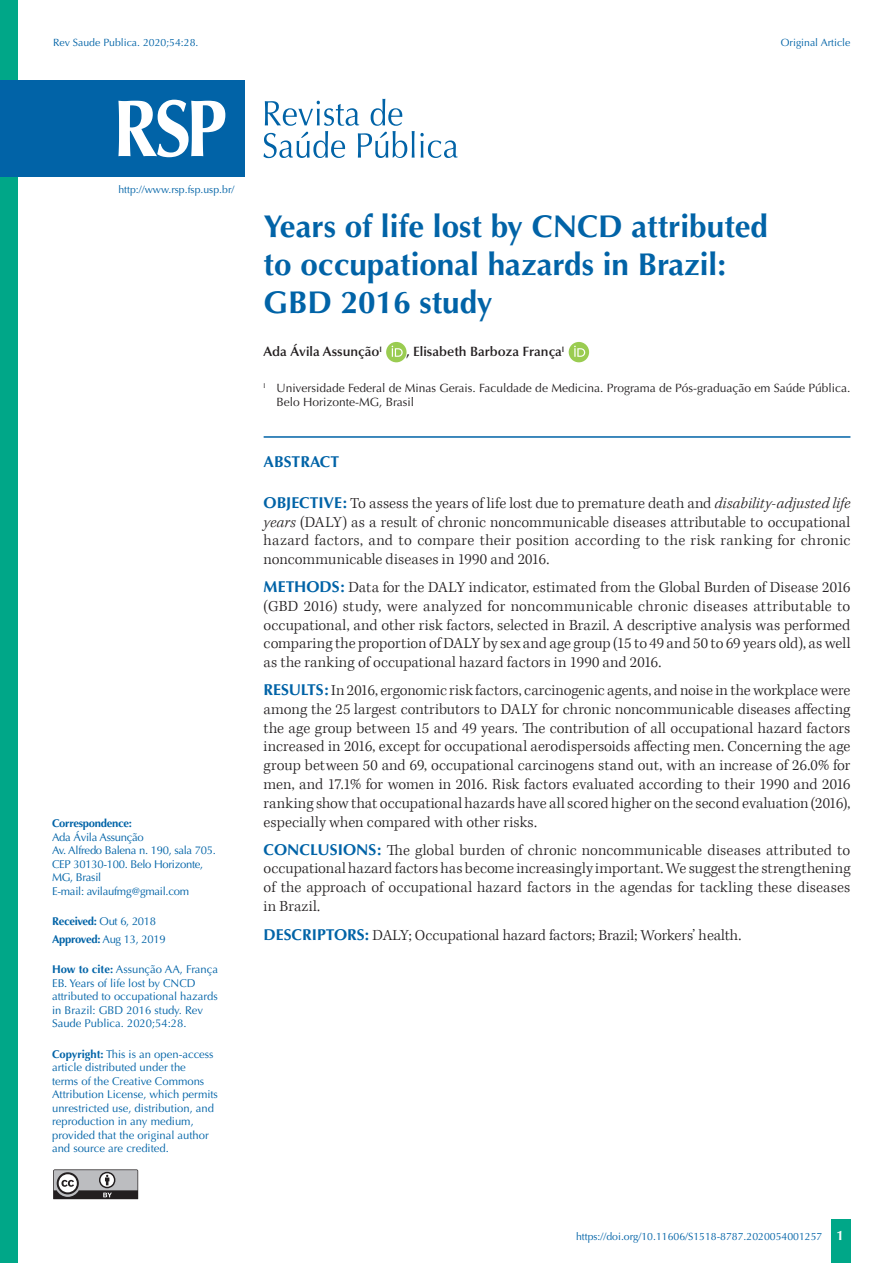
<style>
.page{position:relative;width:893px;height:1263px;background:#fff}
.page>*{position:absolute;margin:0;border:0;box-sizing:border-box;transform-origin:0 0}
.Título_1_-_Principal{font:700 31.5px/37.8px "Optima";color:#0163a7}
.Resumo_Texto{font:300 15.75px/18.9px "Kepler Std";letter-spacing:.01em;color:#231f20;text-align:justify}
.Resumo_Descritores{font:300 15.75px "Kepler Std";color:#231f20}
.Resumo_Título{font:700 15.75px "Optima";color:#0163a7}
.Autores{font:600 13.5px "Optima";color:#231f20}
.Afiliação{font:12px/14.4px "Optima";color:#231f20}
.Correspondência{font:11.25px/13.5px "Optima";color:#0163a7}
.Correspondência-2{font:11.25px/13.5px "Optima";letter-spacing:-.025em;color:#0163a7}
.Correspondência-3{font:700 11.25px "Optima";letter-spacing:-.025em;color:#0163a7}
.Cabeçalho_Rosto{font:10.5px "Optima";color:#0163a7}
.s1{font-weight:700}
.s2{font-weight:400}
.s3{font-family:"Optima";font-weight:700;color:#0163a7}
.s4{font-style:italic}
.s5{font-weight:700;font-size:13.5px;color:#fff}
</style>
<div class="page">
<div style="left:831px;top:1220px;width:20px;height:43px;background:#00a788"></div>
<svg style="left:53px;top:1169px;width:85px;height:30px"></svg>
<div style="left:0;top:0;width:18px;height:1263px;background:#00a788"></div>
<hr style="left:264px;top:436px;width:586px;height:2px;background:#0163a7">
<div style="left:386px;top:342px;width:21px;height:20px;background:#9acc51;border-radius:50%"></div>
<svg style="left:392px;top:346px;width:11px;height:11px"></svg>
<div style="left:569px;top:342px;width:20px;height:20px;background:#9acc51;border-radius:50%"></div>
<svg style="left:574px;top:346px;width:11px;height:11px"></svg>
<svg style="left:263px;top:99px;width:195px;height:59px"></svg>
<div style="left:0;top:80px;width:244px;height:96px;background:#0163a7"></div>
<svg style="left:118px;top:100px;width:107px;height:57px"></svg>
<p class="Cabeçalho_Rosto" style="left:53px;top:36px;width:147px">Rev Saude Publica. 2020;54:28.</p>
<p class="Cabeçalho_Rosto" style="left:781px;top:36px;width:71px">Original Article</p>
<p class="Cabeçalho_Rosto" style="left:118px;top:183px;width:117px">http://www.rsp.fsp.usp.br/</p>
<p class="Correspondência-2" style="left:52px;top:817px;width:165px"><span class="s1">Correspondence:<br></span>Ada Ávila Assunção<br>Av. Alfredo Balena n. 190, sala 705.<br>CEP 30130-100. Belo Horizonte,<br>MG, Brasil<br>E-mail: avilaufmg@gmail.com</p>
<p class="Correspondência-3" style="left:52px;top:915px;width:106px">Received: <span class="s2">Out 6, 2018</span></p>
<p class="Correspondência-2" style="left:52px;top:932px;width:115px"><span class="s1">Approved:</span> Aug 13, 2019</p>
<p class="Correspondência" style="left:52px;top:963px;width:167px"><span class="s1">How to cite:</span> Assunção AA, França<br>EB. Years of life lost by CNCD attributed to occupational hazards in Brazil: GBD 2016 study. Rev<br>Saude Publica. 2020;54:28.</p>
<p class="Correspondência" style="left:52px;top:1047px;width:167px"><span class="s1">Copyright:</span> This is an open-access article distributed under the<br>terms of the Creative Commons<br>Attribution License, which permits unrestricted use, distribution, and reproduction in any medium, provided that the original author and source are credited.</p>
<p class="Título_1_-_Principal" style="left:264px;top:208px;width:506px">Years of life lost by CNCD attributed to occupational hazards in Brazil:<br>GBD 2016 study</p>
<p class="Autores" style="left:264px;top:344px;width:120px">Ada Ávila Assunção<sup>I</sup></p>
<p class="Autores" style="left:407px;top:344px;width:159px">, Elisabeth Barboza França<sup>I</sup></p>
<p class="Afiliação" style="left:276px;top:381px;width:576px;text-indent:-13px"><sup>I</sup> Universidade Federal de Minas Gerais. Faculdade de Medicina. Programa de Pós-graduação em Saúde Pública.<br>Belo Horizonte-MG, Brasil</p>
<p class="Resumo_Título" style="left:264px;top:453px;width:77px">ABSTRACT</p>
<p class="Resumo_Texto" style="left:264px;top:494px;width:588px"><span class="s3">OBJECTIVE:</span> To assess the years of life lost due to premature death and <span class="s4">disability-adjusted life years</span> (DALY) as a result of chronic noncommunicable diseases attributable to occupational hazard factors, and to compare their position according to the risk ranking for chronic noncommunicable diseases in 1990 and 2016.</p>
<p class="Resumo_Texto" style="left:264px;top:578px;width:588px"><span class="s3">METHODS:</span> Data for the DALY indicator, estimated from the Global Burden of Disease 2016 (GBD 2016) study, were analyzed for noncommunicable chronic diseases attributable to occupational, and other risk factors, selected in Brazil. A descriptive analysis was performed comparing the proportion of DALY by sex and age group (15 to 49 and 50 to 69 years old), as well as the ranking of occupational hazard factors in 1990 and 2016.</p>
<p class="Resumo_Texto" style="left:264px;top:681px;width:588px"><span class="s3">RESULTS:</span> In 2016, ergonomic risk factors, carcinogenic agents, and noise in the workplace were among the 25 largest contributors to DALY for chronic noncommunicable diseases affecting the age group between 15 and 49 years. The contribution of all occupational hazard factors increased in 2016, except for occupational aerodispersoids affecting men. Concerning the age group between 50 and 69, occupational carcinogens stand out, with an increase of 26.0% for men, and 17.1% for women in 2016. Risk factors evaluated according to their 1990 and 2016 ranking show that occupational hazards have all scored higher on the second evaluation (2016), especially when compared with other risks.</p>
<p class="Resumo_Texto" style="left:264px;top:841px;width:588px"><span class="s3">CONCLUSIONS:</span> The global burden of chronic noncommunicable diseases attributed to occupational hazard factors has become increasingly important. We suggest the strengthening of the approach of occupational hazard factors in the agendas for tackling these diseases in Brazil.</p>
<p class="Resumo_Descritores" style="left:264px;top:926px;width:479px"><span class="s3">DESCRIPTORS:</span> DALY; Occupational hazard factors; Brazil; Workers’ health.</p>
<p class="Cabeçalho_Rosto" style="left:576px;top:1230px;width:269px">https://doi.org/10.11606/S1518-8787.2020054001257 <span class="s5">1</span></p>
</div>
